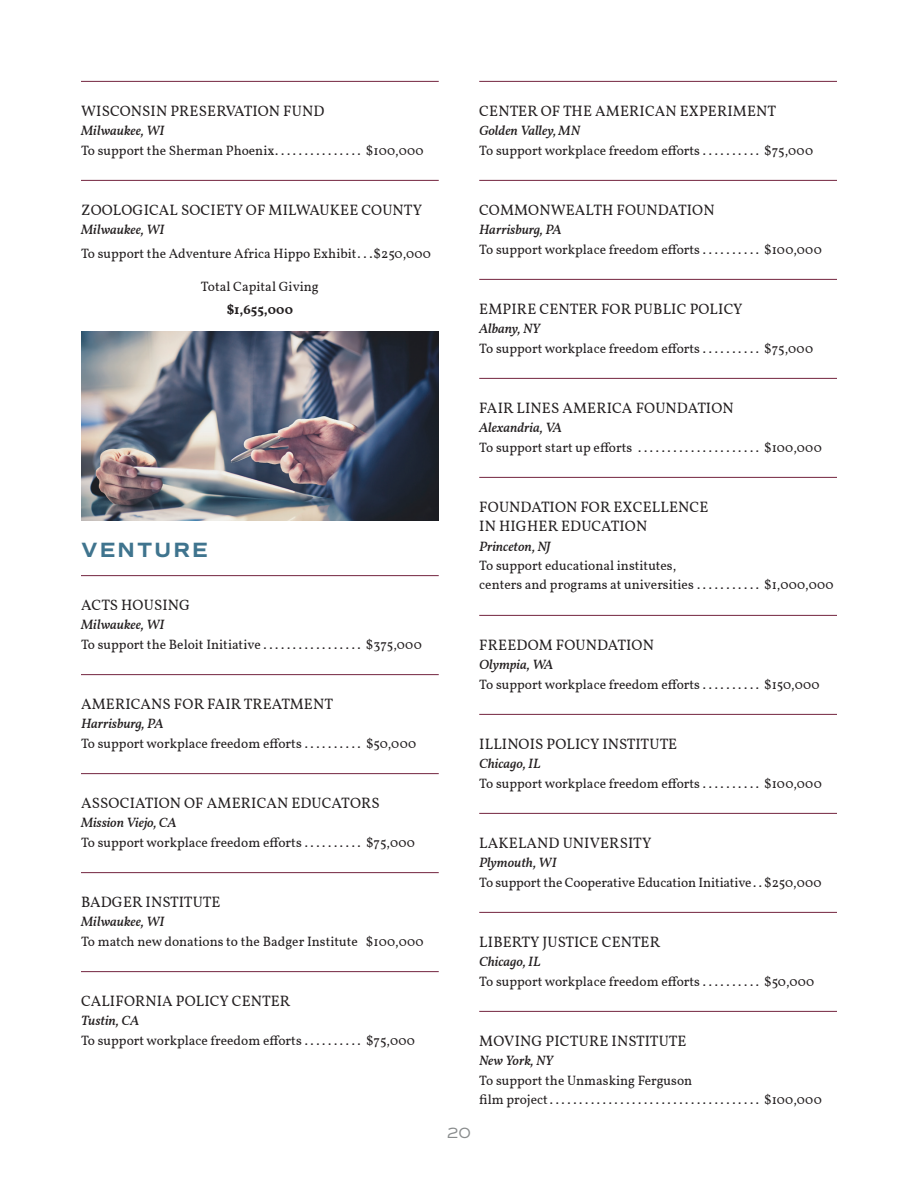
<style>
.page{position:relative;width:918px;height:1188px;background:#fff}
.page>*{position:absolute;margin:0;border:0;box-sizing:border-box;transform-origin:0 0}
.t1{font:700 21px "Commuters Sans";letter-spacing:.1em;color:#3f748e}
.t2{font:15px/19.5px "Vollkorn";letter-spacing:.01em;color:#231f20}
.t3{font:15px "Commuters Sans";color:#898c8d}
.t4{font:13.5px/19.5px "Vollkorn";color:#231f20}
.t5{font:italic 500 13.5px "Vollkorn";color:#231f20}
.t6{font:700 13.5px "Vollkorn";letter-spacing:.005em;color:#231f20}
</style>
<div class="page">
<hr style="left:81px;top:81px;width:358px;height:1px;background:#73243e">
<hr style="left:81px;top:180px;width:358px;height:1px;background:#73243e">
<hr style="left:81px;top:575px;width:358px;height:1px;background:#73243e">
<hr style="left:81px;top:674px;width:358px;height:1px;background:#73243e">
<hr style="left:81px;top:773px;width:358px;height:1px;background:#73243e">
<hr style="left:81px;top:872px;width:358px;height:1px;background:#73243e">
<hr style="left:81px;top:971px;width:358px;height:1px;background:#73243e">
<hr style="left:479px;top:81px;width:358px;height:1px;background:#73243e">
<hr style="left:479px;top:180px;width:358px;height:1px;background:#73243e">
<hr style="left:479px;top:279px;width:358px;height:1px;background:#73243e">
<hr style="left:479px;top:378px;width:358px;height:1px;background:#73243e">
<hr style="left:479px;top:477px;width:358px;height:1px;background:#73243e">
<hr style="left:479px;top:615px;width:358px;height:1px;background:#73243e">
<hr style="left:479px;top:714px;width:358px;height:1px;background:#73243e">
<hr style="left:479px;top:813px;width:358px;height:1px;background:#73243e">
<hr style="left:479px;top:912px;width:358px;height:1px;background:#73243e">
<hr style="left:479px;top:1011px;width:358px;height:1px;background:#73243e">
<img style="left:81px;top:332px;width:358px;height:189px">
<p class="t2" style="left:81px;top:100px;width:245px">WISCONSIN PRESERVATION FUND</p>
<p class="t5" style="left:81px;top:120px;width:85px">Milwaukee, WI</p>
<p class="t4" style="left:81px;top:139px;width:198px">To support the Sherman Phoenix................</p>
<p class="t4" style="left:366px;top:139px;width:59px">$100,000</p>
<p class="t2" style="left:81px;top:199px;width:343px">ZOOLOGICAL SOCIETY OF MILWAUKEE COUNTY</p>
<p class="t5" style="left:81px;top:219px;width:85px">Milwaukee, WI</p>
<p class="t4" style="left:81px;top:243px;width:352px">To support the Adventure Africa Hippo Exhibit... $250,000</p>
<p class="t4" style="left:201px;top:276px;width:119px">Total Capital Giving</p>
<p class="t6" style="left:227px;top:299px;width:68px">$1,655,000</p>
<p class="t2" style="left:479px;top:100px;width:298px">CENTER OF THE AMERICAN EXPERIMENT</p>
<p class="t5" style="left:479px;top:120px;width:102px">Golden Valley, MN</p>
<p class="t4" style="left:479px;top:139px;width:225px">To support workplace freedom efforts...........</p>
<p class="t4" style="left:764px;top:139px;width:50px">$75,000</p>
<p class="t2" style="left:479px;top:199px;width:237px">COMMONWEALTH FOUNDATION</p>
<p class="t5" style="left:479px;top:219px;width:84px">Harrisburg, PA</p>
<p class="t4" style="left:479px;top:238px;width:225px">To support workplace freedom efforts...........</p>
<p class="t4" style="left:764px;top:238px;width:59px">$100,000</p>
<p class="t2" style="left:479px;top:298px;width:265px">EMPIRE CENTER FOR PUBLIC POLICY</p>
<p class="t5" style="left:479px;top:318px;width:62px">Albany, NY</p>
<p class="t4" style="left:479px;top:337px;width:225px">To support workplace freedom efforts...........</p>
<p class="t4" style="left:764px;top:337px;width:50px">$75,000</p>
<h1 class="t1" style="left:81px;top:536px;width:128px">VENTURE</h1>
<p class="t2" style="left:81px;top:594px;width:111px">ACTS HOUSING</p>
<p class="t5" style="left:81px;top:615px;width:85px">Milwaukee, WI</p>
<p class="t4" style="left:81px;top:634px;width:184px">To support the Beloit Initiative..................</p>
<p class="t4" style="left:366px;top:634px;width:57px">$375,000</p>
<p class="t2" style="left:81px;top:693px;width:254px">AMERICANS FOR FAIR TREATMENT</p>
<p class="t5" style="left:81px;top:714px;width:84px">Harrisburg, PA</p>
<p class="t4" style="left:81px;top:733px;width:225px">To support workplace freedom efforts...........</p>
<p class="t4" style="left:366px;top:733px;width:52px">$50,000</p>
<p class="t2" style="left:81px;top:792px;width:300px">ASSOCIATION OF AMERICAN EDUCATORS</p>
<p class="t5" style="left:81px;top:813px;width:97px">Mission Viejo, CA</p>
<p class="t4" style="left:81px;top:832px;width:225px">To support workplace freedom efforts...........</p>
<p class="t4" style="left:366px;top:832px;width:50px">$75,000</p>
<p class="t2" style="left:81px;top:891px;width:141px">BADGER INSTITUTE</p>
<p class="t5" style="left:81px;top:912px;width:85px">Milwaukee, WI</p>
<p class="t4" style="left:81px;top:931px;width:344px">To match new donations to the Badger Institute $100,000</p>
<p class="t2" style="left:81px;top:990px;width:211px">CALIFORNIA POLICY CENTER</p>
<p class="t5" style="left:81px;top:1011px;width:60px">Tustin, CA</p>
<p class="t4" style="left:81px;top:1030px;width:225px">To support workplace freedom efforts...........</p>
<p class="t4" style="left:366px;top:1030px;width:50px">$75,000</p>
<p class="t2" style="left:479px;top:397px;width:256px">FAIR LINES AMERICA FOUNDATION</p>
<p class="t5" style="left:479px;top:417px;width:84px">Alexandria, VA</p>
<p class="t4" style="left:479px;top:436px;width:161px">To support start up efforts ......................</p>
<p class="t4" style="left:764px;top:436px;width:59px">$100,000</p>
<p class="t2" style="left:479px;top:496px;width:231px">FOUNDATION FOR EXCELLENCE<br>IN HIGHER EDUCATION</p>
<p class="t5" style="left:479px;top:536px;width:73px">Princeton, NJ</p>
<p class="t4" style="left:479px;top:555px;width:219px">To support educational institutes, centers and programs at universities............</p>
<p class="t4" style="left:764px;top:574px;width:71px">$1,000,000</p>
<p class="t2" style="left:479px;top:634px;width:176px">FREEDOM FOUNDATION</p>
<p class="t5" style="left:479px;top:654px;width:76px">Olympia, WA</p>
<p class="t4" style="left:479px;top:673px;width:225px">To support workplace freedom efforts...........</p>
<p class="t4" style="left:764px;top:673px;width:57px">$150,000</p>
<p class="t2" style="left:479px;top:733px;width:200px">ILLINOIS POLICY INSTITUTE</p>
<p class="t5" style="left:479px;top:753px;width:63px">Chicago, IL</p>
<p class="t4" style="left:479px;top:772px;width:225px">To support workplace freedom efforts...........</p>
<p class="t4" style="left:764px;top:772px;width:59px">$100,000</p>
<p class="t2" style="left:479px;top:832px;width:174px">LAKELAND UNIVERSITY</p>
<p class="t5" style="left:479px;top:852px;width:79px">Plymouth, WI</p>
<p class="t4" style="left:479px;top:871px;width:344px">To support the Cooperative Education Initiative... $250,000</p>
<p class="t2" style="left:479px;top:931px;width:182px">LIBERTY JUSTICE CENTER</p>
<p class="t5" style="left:479px;top:951px;width:63px">Chicago, IL</p>
<p class="t4" style="left:479px;top:970px;width:225px">To support workplace freedom efforts...........</p>
<p class="t4" style="left:764px;top:970px;width:52px">$50,000</p>
<p class="t3" style="left:447px;top:1124px;width:25px">20</p>
<p class="t2" style="left:479px;top:1030px;width:209px">MOVING PICTURE INSTITUTE</p>
<p class="t5" style="left:479px;top:1050px;width:75px">New York, NY</p>
<p class="t4" style="left:479px;top:1069px;width:215px">To support the Unmasking Ferguson film project.....................................</p>
<p class="t4" style="left:764px;top:1089px;width:59px">$100,000</p>
</div>
